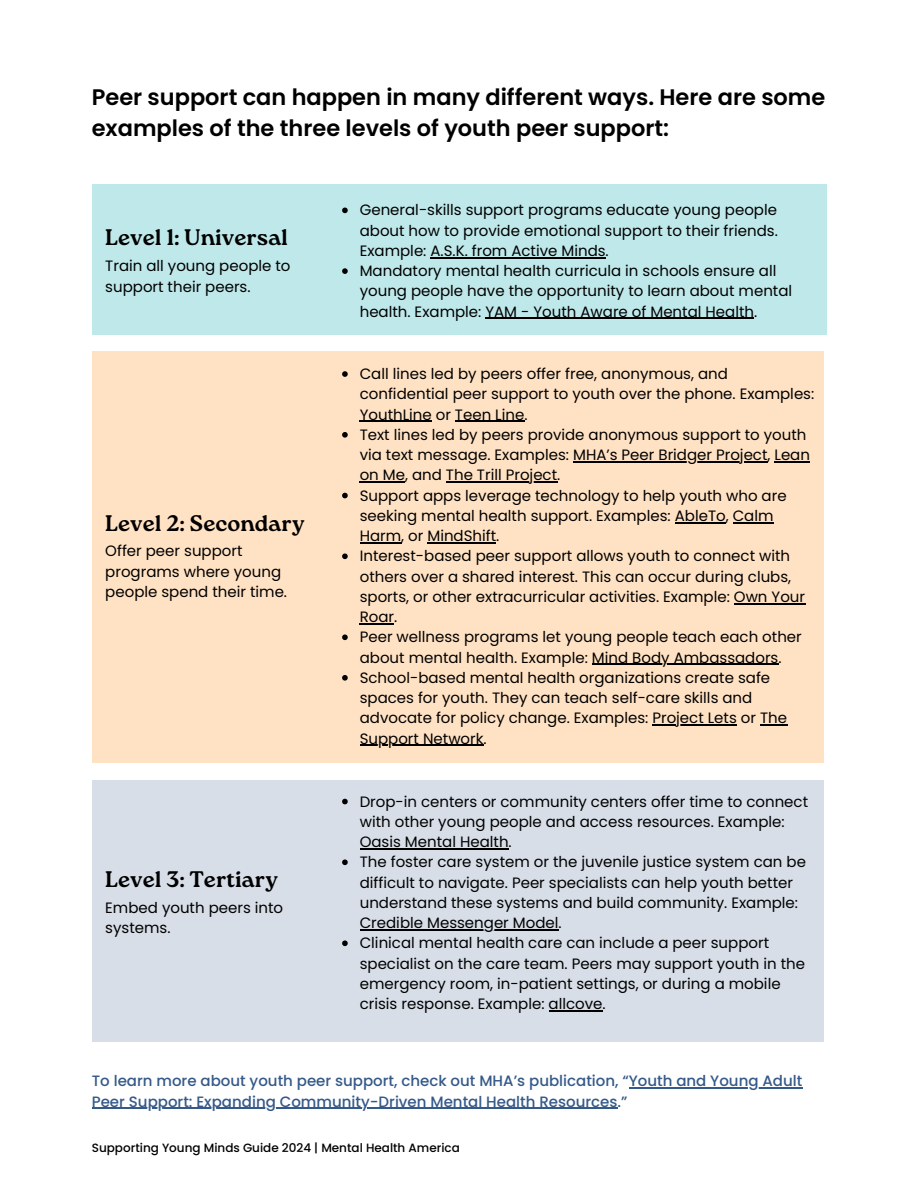
<style>
.page{position:relative;width:918px;height:1188px;background:#fff}
.page>*{position:absolute;margin:0;border:0;box-sizing:border-box;transform-origin:0 0}
.t1{font:600 22.5px/30.5px "Poppins";color:#000}
.t2{font:700 22.5px "Roca One";color:#000}
.t3{font:15px/20.2px "Poppins";color:#000}
.t4{font:500 15px/20.2px "Poppins";color:#355989}
.t5{font:500 12px "Poppins";color:#000}
</style>
<div class="page">
<div style="left:92px;top:184px;width:734px;height:150px;background:#bfe8ea"></div>
<div style="left:92px;top:352px;width:732px;height:411px;background:#ffe2c3"></div>
<div style="left:92px;top:780px;width:732px;height:262px;background:#d7dee7"></div>
<hr style="left:573px;top:461px;width:195px;height:1px;background:#000">
<hr style="left:446px;top:481px;width:111px;height:2px;background:#000">
<hr style="left:592px;top:664px;width:186px;height:1px;background:#000">
<hr style="left:652px;top:724px;width:85px;height:2px;background:#000">
<hr style="left:360px;top:929px;width:199px;height:1px;background:#000">
<hr style="left:629px;top:1088px;width:173px;height:1px;background:#355989">
<hr style="left:92px;top:1108px;width:525px;height:1px;background:#355989">
<hr style="left:431px;top:257px;width:175px;height:1px;background:#000">
<hr style="left:485px;top:318px;width:269px;height:1px;background:#000">
<hr style="left:360px;top:421px;width:72px;height:1px;background:#000">
<hr style="left:455px;top:421px;width:69px;height:1px;background:#000">
<hr style="left:775px;top:461px;width:35px;height:1px;background:#000">
<hr style="left:360px;top:481px;width:45px;height:2px;background:#000">
<hr style="left:675px;top:522px;width:51px;height:1px;background:#000">
<hr style="left:733px;top:522px;width:41px;height:1px;background:#000">
<hr style="left:360px;top:542px;width:41px;height:1px;background:#000">
<hr style="left:427px;top:542px;width:69px;height:1px;background:#000">
<hr style="left:734px;top:603px;width:71px;height:1px;background:#000">
<hr style="left:360px;top:623px;width:34px;height:1px;background:#000">
<hr style="left:760px;top:724px;width:27px;height:2px;background:#000">
<hr style="left:360px;top:848px;width:149px;height:1px;background:#000">
<hr style="left:549px;top:1010px;width:53px;height:1px;background:#000">
<svg style="left:342px;top:208px;width:6px;height:5px"></svg>
<svg style="left:342px;top:268px;width:6px;height:6px"></svg>
<svg style="left:342px;top:371px;width:6px;height:6px"></svg>
<svg style="left:342px;top:432px;width:6px;height:6px"></svg>
<svg style="left:342px;top:493px;width:6px;height:5px"></svg>
<svg style="left:342px;top:553px;width:6px;height:6px"></svg>
<svg style="left:342px;top:634px;width:6px;height:6px"></svg>
<svg style="left:342px;top:675px;width:6px;height:6px"></svg>
<svg style="left:342px;top:799px;width:6px;height:5px"></svg>
<svg style="left:342px;top:859px;width:6px;height:6px"></svg>
<svg style="left:342px;top:940px;width:6px;height:6px"></svg>
<hr style="left:360px;top:745px;width:124px;height:1px;background:#000">
<h1 class="t1" style="left:92px;top:82px;width:735px">Peer support can happen in many different ways. Here are some examples of the three levels of youth peer support:</h1>
<h2 class="t2" style="left:105px;top:225px;width:184px">Level 1: Universal</h2>
<p class="t3" style="left:105px;top:256px;width:187px">Train all young people to support their peers.</p>
<h3 class="t2" style="left:105px;top:510px;width:201px">Level 2: Secondary</h3>
<p class="t3" style="left:105px;top:541px;width:183px">Offer peer support programs where young people spend their time.</p>
<h3 class="t2" style="left:105px;top:866px;width:174px">Level 3: Tertiary</h3>
<p class="t3" style="left:105px;top:898px;width:179px">Embed youth peers into systems.</p>
<p class="t3" style="left:360px;top:200px;width:420px;text-align:justify">General-skills support programs educate young people about how to provide emotional support to their friends.<br>Example: A.S.K. from Active Minds.</p>
<p class="t3" style="left:360px;top:261px;width:434px">Mandatory mental health curricula in schools ensure all young people have the opportunity to learn about mental health. Example: YAM - Youth Aware of Mental Health.</p>
<p class="t3" style="left:360px;top:364px;width:456px">Call lines led by peers offer free, anonymous, and confidential peer support to youth over the phone. Examples:<br>YouthLine or Teen Line.</p>
<p class="t3" style="left:360px;top:424px;width:452px">Text lines led by peers provide anonymous support to youth via text message. Examples: MHA’s Peer Bridger Project, Lean on Me, and The Trill Project.</p>
<p class="t3" style="left:360px;top:485px;width:428px">Support apps leverage technology to help youth who are seeking mental health support. Examples: AbleTo, Calm<br>Harm, or MindShift.</p>
<p class="t3" style="left:360px;top:546px;width:447px">Interest-based peer support allows youth to connect with others over a shared interest. This can occur during clubs, sports, or other extracurricular activities. Example: Own Your Roar.</p>
<p class="t3" style="left:360px;top:627px;width:444px">Peer wellness programs let young people teach each other about mental health. Example: Mind Body Ambassadors.</p>
<p class="t3" style="left:360px;top:667px;width:429px">School-based mental health organizations create safe spaces for youth. They can teach self-care skills and advocate for policy change. Examples: Project Lets or The Support Network.</p>
<p class="t3" style="left:360px;top:791px;width:450px">Drop-in centers or community centers offer time to connect with other young people and access resources. Example:<br>Oasis Mental Health.</p>
<p class="t3" style="left:360px;top:852px;width:448px">The foster care system or the juvenile justice system can be difficult to navigate. Peer specialists can help youth better understand these systems and build community. Example:<br>Credible Messenger Model.</p>
<p class="t3" style="left:360px;top:933px;width:447px">Clinical mental health care can include a peer support specialist on the care team. Peers may support youth in the emergency room, in-patient settings, or during a mobile crisis response. Example: allcove.</p>
<p class="t4" style="left:92px;top:1071px;width:712px">To learn more about youth peer support, check out MHA’s publication, “Youth and Young Adult<br>Peer Support: Expanding Community-Driven Mental Health Resources.”</p>
<p class="t5" style="left:92px;top:1139px;width:370px">Supporting Young Minds Guide 2024 | Mental Health America</p>
</div>
